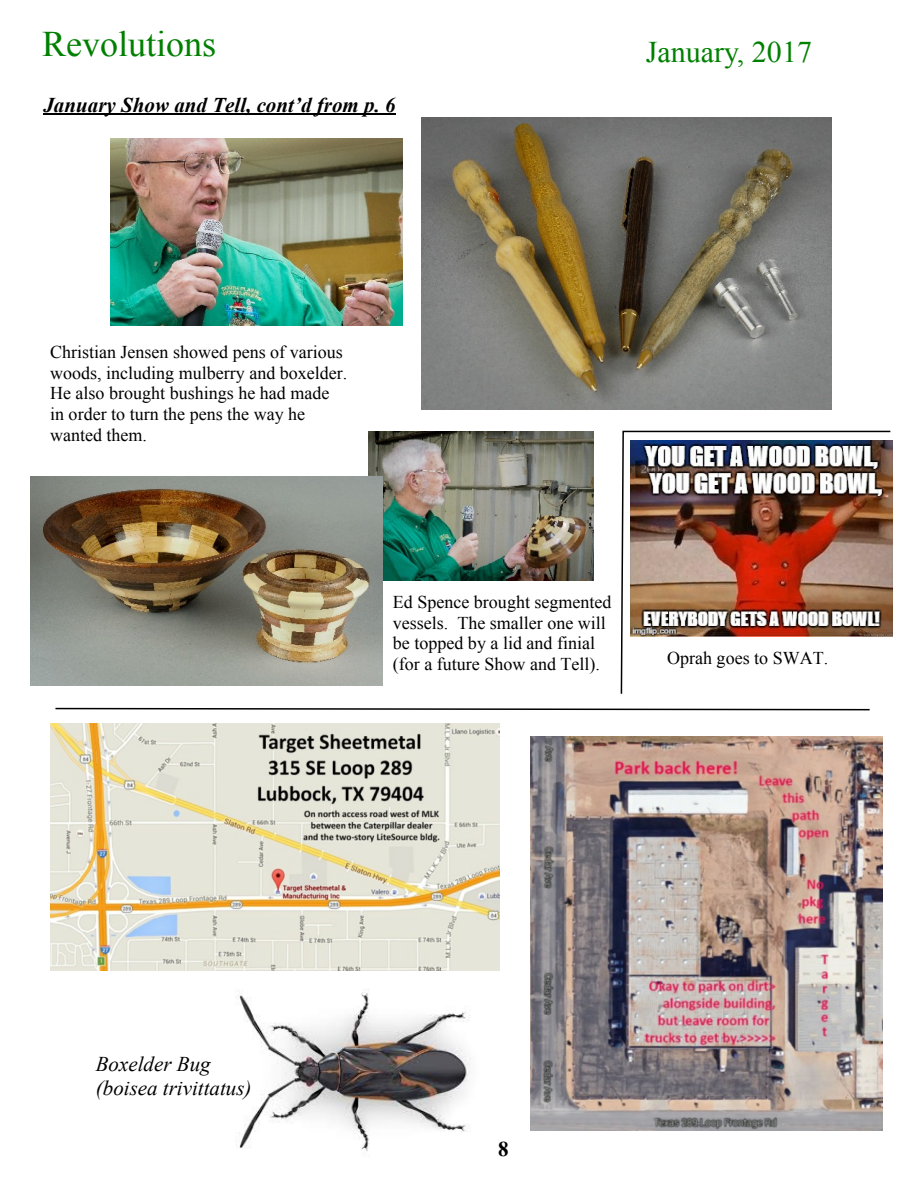
<style>
.page{position:relative;width:918px;height:1188px;background:#fff}
.page>*{position:absolute;margin:0;border:0;box-sizing:border-box;transform-origin:0 0}
.t1{font:36px "Times New Roman";color:#008000}
.t2{font:30px "Times New Roman";color:#008000}
.t3{font:italic 700 21px "Times New Roman";color:#000}
.t4{font:italic 21px/24.2px "Times New Roman";color:#000}
.t5{font:700 21px "Times New Roman";color:#000}
.t6{font:18px/20.7px "Times New Roman";color:#000}
</style>
<div class="page">
<img style="left:368px;top:431px;width:225px;height:150px">
<img style="left:236px;top:989px;width:235px;height:163px">
<img style="left:531px;top:736px;width:351px;height:395px">
<svg style="left:55px;top:707px;width:815px;height:4px"></svg>
<img style="left:51px;top:724px;width:449px;height:247px">
<img style="left:111px;top:139px;width:292px;height:187px">
<img style="left:421px;top:117px;width:411px;height:292px">
<img style="left:31px;top:476px;width:351px;height:210px">
<hr style="left:43px;top:113px;width:353px;height:2px;background:#000">
<img style="left:620px;top:430px;width:272px;height:264px">
<h1 class="t1" style="left:42px;top:31px;width:176px">Revolutions</h1>
<h2 class="t2" style="left:646px;top:41px;width:168px">January, 2017</h2>
<p class="t3" style="left:43px;top:98px;width:354px">January Show and Tell, cont’d from p. 6</p>
<p class="t6" style="left:50px;top:343px;width:299px">Christian Jensen showed pens of various woods, including mulberry and boxelder.<br>He also brought bushings he had made in order to turn the pens the way he wanted them.</p>
<p class="t6" style="left:393px;top:593px;width:220px">Ed Spence brought segmented vessels. The smaller one will be topped by a lid and finial (for a future Show and Tell).</p>
<p class="t6" style="left:667px;top:649px;width:163px">Oprah goes to SWAT.</p>
<p class="t4" style="left:96px;top:1054px;width:157px">Boxelder Bug (boisea trivittatus)</p>
<p class="t5" style="left:498px;top:1142px;width:12px">8</p>
</div>
